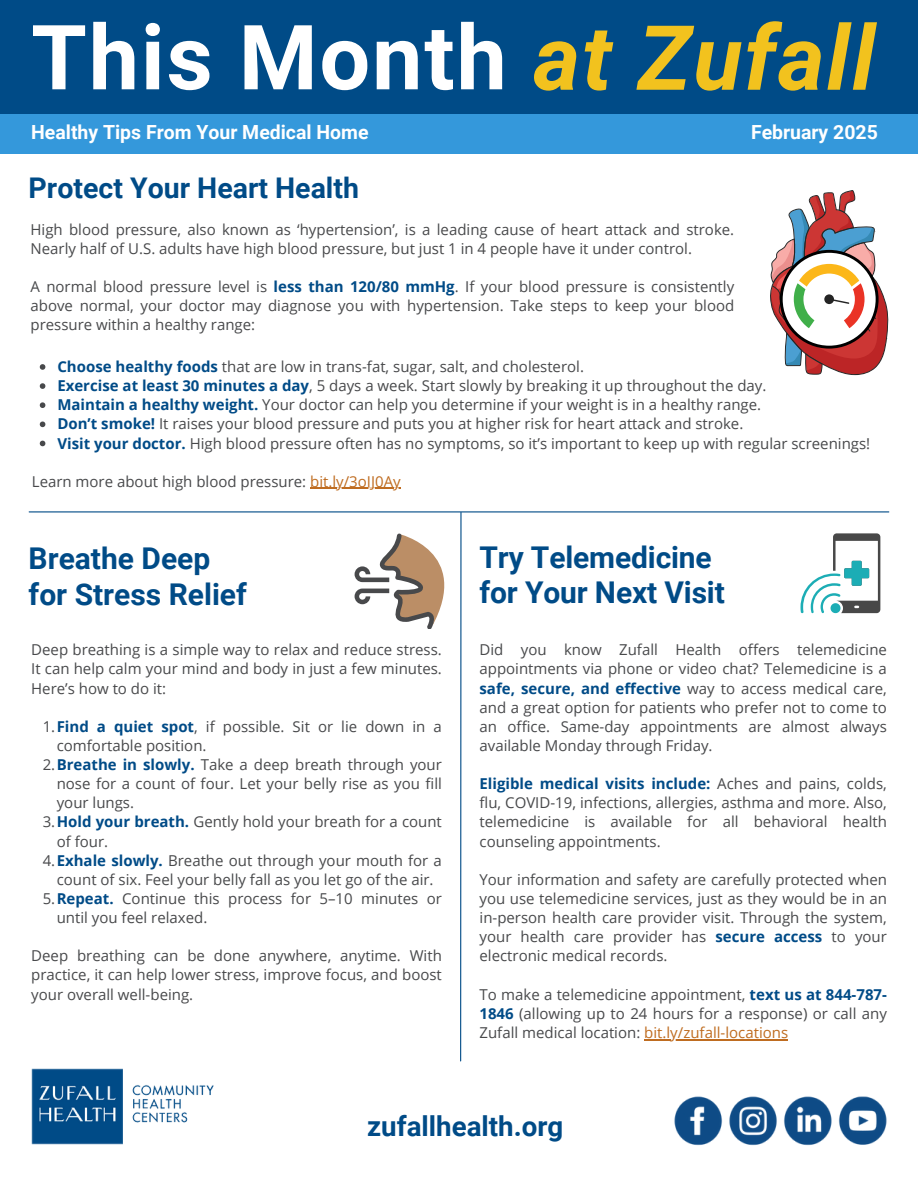
<style>
.page{position:relative;width:918px;height:1188px;background:#fff}
.page>*{position:absolute;margin:0;border:0;box-sizing:border-box;transform-origin:0 0}
.t1{font:700 90px "Roboto";letter-spacing:.02em;color:#fff}
.t2{font:700 30px "Roboto";letter-spacing:-.005em;color:#004b87}
.t3{font:700 28.5px "Roboto";color:#004b87}
.t4{font:700 27.75px "Roboto";color:#004b87}
.t5{font:700 19.5px "Roboto";color:#fff}
.t6{font:15px/19.2px "Open Sans";color:#48494b;text-align:justify}
.s1{font-style:italic;color:#f2c21e}
.s2{font-weight:700;color:#004b87}
.s3{color:#bf6c20}
</style>
<div class="page">
<div style="left:0;top:113px;width:918px;height:41px;background:#3498db"></div>
<div style="left:0;top:0;width:918px;height:113px;background:#004b87"></div>
<hr style="left:29px;top:511px;width:860px;height:1px;background:#004b87">
<hr style="left:460px;top:512px;width:2px;height:549px;background:#004b87">
<img style="left:31px;top:1069px;width:183px;height:75px">
<img style="left:674px;top:1096px;width:213px;height:50px">
<svg style="left:770px;top:190px;width:119px;height:185px"></svg>
<svg style="left:355px;top:533px;width:107px;height:96px"></svg>
<svg style="left:801px;top:533px;width:79px;height:80px"></svg>
<hr style="left:644px;top:1039px;width:144px;height:1px;background:#bf6c20">
<svg style="left:40px;top:364px;width:5px;height:6px"></svg>
<svg style="left:40px;top:383px;width:5px;height:6px"></svg>
<svg style="left:40px;top:402px;width:5px;height:6px"></svg>
<svg style="left:40px;top:422px;width:5px;height:5px"></svg>
<svg style="left:40px;top:441px;width:5px;height:5px"></svg>
<hr style="left:310px;top:488px;width:91px;height:1px;background:#bf6c20">
<p class="t1" style="left:31px;top:6px;width:846px">This Month <span class="s1">at Zufall</span></p>
<p class="t5" style="left:31px;top:121px;width:339px">Healthy Tips From Your Medical Home</p>
<p class="t5" style="left:751px;top:121px;width:128px">February 2025</p>
<p class="t3" style="left:29px;top:171px;width:332px">Protect Your Heart Health</p>
<p class="t6" style="left:30px;top:219px;width:705px">High blood pressure, also known as ‘hypertension’, is a leading cause of heart attack and stroke.<br>Nearly half of U.S. adults have high blood pressure, but just 1 in 4 people have it under control.</p>
<p class="t6" style="left:30px;top:277px;width:705px">A normal blood pressure level is <span class="s2">less than 120/80 mmHg</span>. If your blood pressure is consistently above normal, your doctor may diagnose you with hypertension. Take steps to keep your blood pressure within a healthy range:</p>
<p class="t6" style="left:57px;top:357px;width:528px"><span class="s2">Choose healthy foods</span> that are low in trans-fat, sugar, salt, and cholesterol.</p>
<p class="t6" style="left:57px;top:376px;width:711px"><span class="s2">Exercise at least 30 minutes a day</span>, 5 days a week. Start slowly by breaking it up throughout the day.</p>
<p class="t6" style="left:57px;top:395px;width:705px"><span class="s2">Maintain a healthy weight.</span> Your doctor can help you determine if your weight is in a healthy range.</p>
<p class="t6" style="left:57px;top:414px;width:687px"><span class="s2">Don’t smoke!</span> It raises your blood pressure and puts you at higher risk for heart attack and stroke.</p>
<p class="t6" style="left:57px;top:433px;width:814px"><span class="s2">Visit your doctor.</span> High blood pressure often has no symptoms, so it’s important to keep up with regular screenings!</p>
<p class="t6" style="left:32px;top:471px;width:370px">Learn more about high blood pressure: <span class="s3">bit.ly/3oIJ0Ay</span></p>
<p class="t2" style="left:29px;top:542px;width:183px">Breathe Deep</p>
<p class="t2" style="left:29px;top:578px;width:220px">for Stress Relief</p>
<p class="t6" style="left:31px;top:640px;width:412px">Deep breathing is a simple way to relax and reduce stress.<br>It can help calm your mind and body in just a few minutes.<br>Here’s how to do it:</p>
<p class="t6" style="left:57px;top:716px;width:387px;text-indent:-14px">1.<span class="s2">Find a quiet spot</span>, if possible. Sit or lie down in a comfortable position.</p>
<p class="t6" style="left:57px;top:755px;width:387px;text-indent:-14px">2.<span class="s2">Breathe in slowly.</span> Take a deep breath through your nose for a count of four. Let your belly rise as you fill your lungs.</p>
<h2 class="t6" style="left:57px;top:812px;width:387px;text-indent:-14px">3.<span class="s2">Hold your breath.</span> Gently hold your breath for a count of four.</h2>
<p class="t6" style="left:43px;top:850px;width:401px;text-align:center">4.<span class="s2">Exhale slowly.</span> Breathe out through your mouth for a count of six. Feel your belly fall as you let go of the air.</p>
<h2 class="t6" style="left:57px;top:889px;width:387px;text-indent:-14px">5.<span class="s2">Repeat.</span> Continue this process for 5–10 minutes or until you feel relaxed.</h2>
<p class="t6" style="left:31px;top:946px;width:412px">Deep breathing can be done anywhere, anytime. With practice, it can help lower stress, improve focus, and boost your overall well-being.</p>
<p class="t2" style="left:480px;top:541px;width:234px">Try Telemedicine</p>
<p class="t2" style="left:480px;top:575px;width:247px">for Your Next Visit</p>
<h1 class="t6" style="left:480px;top:640px;width:409px">Did you know Zufall Health offers telemedicine appointments via phone or video chat? Telemedicine is a <span class="s2">safe, secure, and effective</span> way to access medical care, and a great option for patients who prefer not to come to an office. Same-day appointments are almost always available Monday through Friday.</h1>
<h1 class="t6" style="left:480px;top:774px;width:409px"><span class="s2">Eligible medical visits include:</span> Aches and pains, colds, flu, COVID-19, infections, allergies, asthma and more. Also, telemedicine is available for all behavioral health counseling appointments.</h1>
<h3 class="t6" style="left:480px;top:869px;width:409px">Your information and safety are carefully protected when you use telemedicine services, just as they would be in an in-person health care provider visit. Through the system, your health care provider has <span class="s2">secure access</span> to your electronic medical records.</h3>
<p class="t6" style="left:480px;top:984px;width:409px">To make a telemedicine appointment, <span class="s2">text us at 844-787- 1846</span> (allowing up to 24 hours for a response) or call any Zufall medical location: <span class="s3">bit.ly/zufall-locations</span></p>
<p class="t4" style="left:367px;top:1110px;width:198px">zufallhealth.org</p>
</div>
